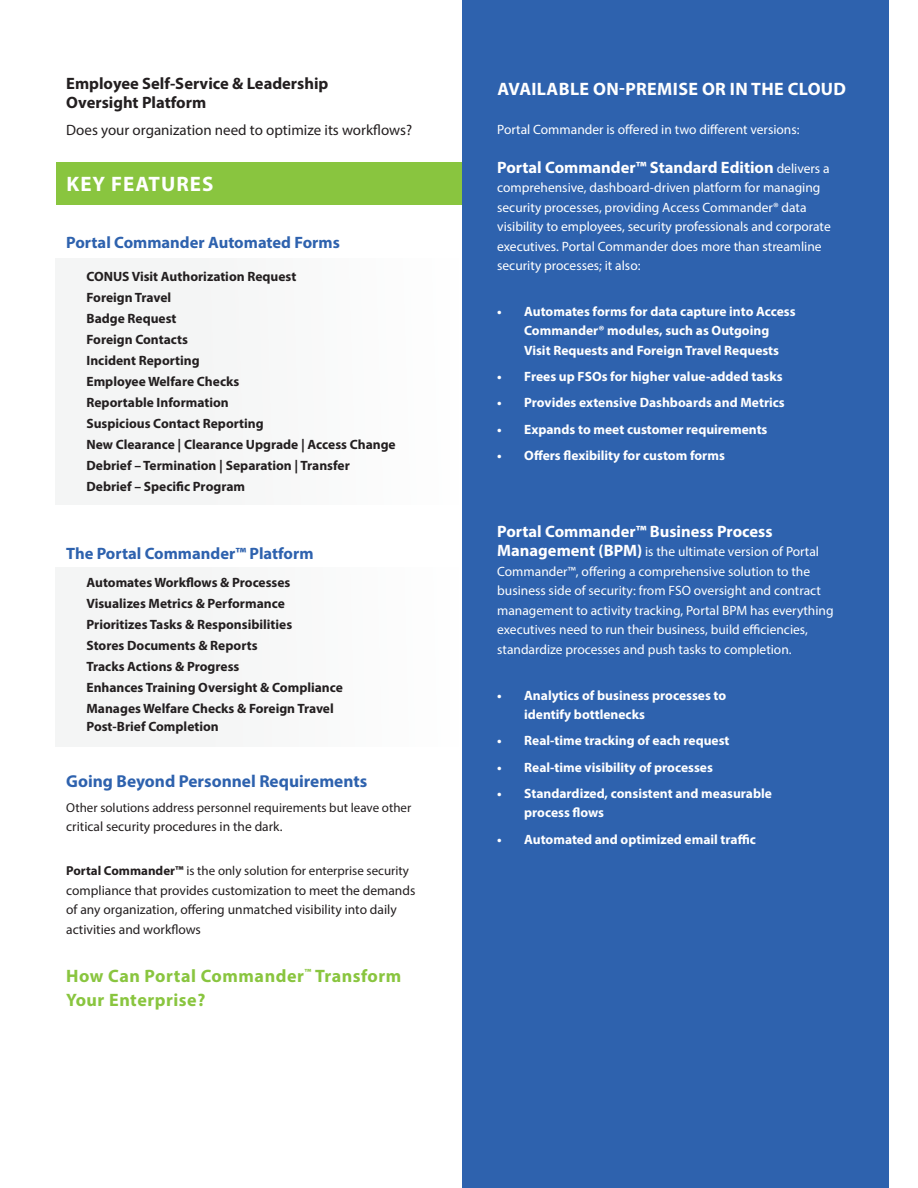
<style>
.page{position:relative;width:918px;height:1188px;background:#fff}
.page>*{position:absolute;margin:0;border:0;box-sizing:border-box;transform-origin:0 0}
.t1{font:700 21px "Myriad Pro";letter-spacing:.05em;color:#fff}
.t2{font:700 18px/24px "Myriad Pro";letter-spacing:.03em;color:#89c53f}
.t3{font:700 18px "Myriad Pro";letter-spacing:.02em;color:#fff}
.t4{font:700 17.25px "Myriad Pro";color:#2e62ae}
.t5{font:700 16.5px "Myriad Pro";color:#fff}
.t6{font:700 16.5px "Myriad Pro";color:#2e62ae}
.t7{font:700 16.5px/19.5px "Myriad Pro";color:#231f20}
.t8{font:15px "Myriad Pro";color:#231f20}
.t9{font:13.5px/19.5px "Myriad Pro";color:#fff}
.t10{font:700 13.5px/21px "Myriad Pro";color:#231f20}
.t11{font:700 13.5px/19.5px "Myriad Pro";color:#fff}
.t12{font:13.5px/19.5px "Myriad Pro";color:#231f20}
.t13{font:12.9px "Myriad Pro";color:#231f20}
.s1{font-weight:700}
.s2{font-weight:400;font-size:13.5px}
.s3{font-weight:700;font-size:16.5px}
</style>
<div class="page">
<div style="left:57px;top:162px;width:406px;height:43px;background:#89c53f"></div>
<div style="left:55px;top:258px;width:404px;height:247px;background:#f4f5f5"></div>
<div style="left:55px;top:567px;width:404px;height:179px;background:#f4f5f5"></div>
<div style="left:463px;top:0;width:426px;height:1188px;background:#2e62ae"></div>
<p class="t7" style="left:66px;top:75px;width:264px">Employee Self-Service &amp; Leadership<br>Oversight Platform</p>
<p class="t8" style="left:66px;top:124px;width:347px">Does your organization need to optimize its workflows?</p>
<h1 class="t1" style="left:66px;top:176px;width:149px">KEY FEATURES</h1>
<p class="t6" style="left:66px;top:235px;width:275px">Portal Commander Automated Forms</p>
<p class="t10" style="left:86px;top:267px;width:311px">CONUS Visit Authorization Request<br>Foreign Travel<br>Badge Request<br>Foreign Contacts<br>Incident Reporting<br>Employee Welfare Checks<br>Reportable Information<br>Suspicious Contact Reporting<br>New Clearance | Clearance Upgrade | Access Change<br>Debrief – Termination | Separation | Transfer<br>Debrief – Specific Program</p>
<p class="t6" style="left:66px;top:546px;width:249px">The Portal Commander™ Platform</p>
<p class="t10" style="left:86px;top:573px;width:258px">Automates Workflows &amp; Processes Visualizes Metrics &amp; Performance Prioritizes Tasks &amp; Responsibilities<br>Stores Documents &amp; Reports<br>Tracks Actions &amp; Progress<br>Enhances Training Oversight &amp; Compliance Manages Welfare Checks &amp; Foreign Travel</p>
<p class="t10" style="left:86px;top:717px;width:134px">Post-Brief Completion</p>
<p class="t4" style="left:66px;top:775px;width:303px">Going Beyond Personnel Requirements</p>
<p class="t13" style="left:66px;top:803px;width:347px">Other solutions address personnel requirements but leave other</p>
<p class="t12" style="left:66px;top:818px;width:218px">critical security procedures in the dark.</p>
<p class="t13" style="left:66px;top:866px;width:344px"><span class="s1">Portal Commander™</span> is the only solution for enterprise security</p>
<p class="t12" style="left:66px;top:882px;width:351px">compliance that provides customization to meet the demands of any organization, offering unmatched visibility into daily activities and workflows</p>
<h2 class="t2" style="left:66px;top:966px;width:337px">How Can Portal Commander<sup>™</sup> Transform<br>Your Enterprise?</h2>
<h2 class="t3" style="left:497px;top:81px;width:350px">AVAILABLE ON-PREMISE OR IN THE CLOUD</h2>
<p class="t9" style="left:497px;top:120px;width:304px">Portal Commander is offered in two different versions:</p>
<p class="t5" style="left:497px;top:160px;width:334px">Portal Commander™ Standard Edition <span class="s2">delivers a</span></p>
<p class="t9" style="left:497px;top:179px;width:335px">comprehensive, dashboard-driven platform for managing security processes, providing Access Commander® data visibility to employees, security professionals and corporate executives. Portal Commander does more than streamline security processes; it also:</p>
<p class="t11" style="left:524px;top:303px;width:273px;text-indent:-27px">• Automates forms for data capture into Access<br>Commander® modules, such as Outgoing<br>Visit Requests and Foreign Travel Requests</p>
<p class="t11" style="left:497px;top:368px;width:287px">• Frees up FSOs for higher value-added tasks</p>
<p class="t11" style="left:497px;top:394px;width:289px">• Provides extensive Dashboards and Metrics</p>
<p class="t11" style="left:497px;top:420px;width:272px">• Expands to meet customer requirements</p>
<p class="t11" style="left:497px;top:447px;width:229px">• Offers flexibility for custom forms</p>
<p class="t5" style="left:497px;top:525px;width:277px">Portal Commander™ Business Process</p>
<p class="t9" style="left:497px;top:543px;width:338px"><span class="s3">Management (BPM)</span> is the ultimate version of Portal Commander™, offering a comprehensive solution to the business side of security: from FSO oversight and contract management to activity tracking, Portal BPM has everything executives need to run their business, build efficiencies, standardize processes and push tasks to completion.</p>
<p class="t11" style="left:524px;top:687px;width:204px;text-indent:-27px">• Analytics of business processes to identify bottlenecks</p>
<p class="t11" style="left:497px;top:732px;width:234px">• Real-time tracking of each request</p>
<p class="t11" style="left:497px;top:759px;width:217px">• Real-time visibility of processes</p>
<p class="t11" style="left:524px;top:785px;width:249px;text-indent:-27px">• Standardized, consistent and measurable process flows</p>
<p class="t11" style="left:497px;top:831px;width:260px">• Automated and optimized email traffic</p>
</div>
